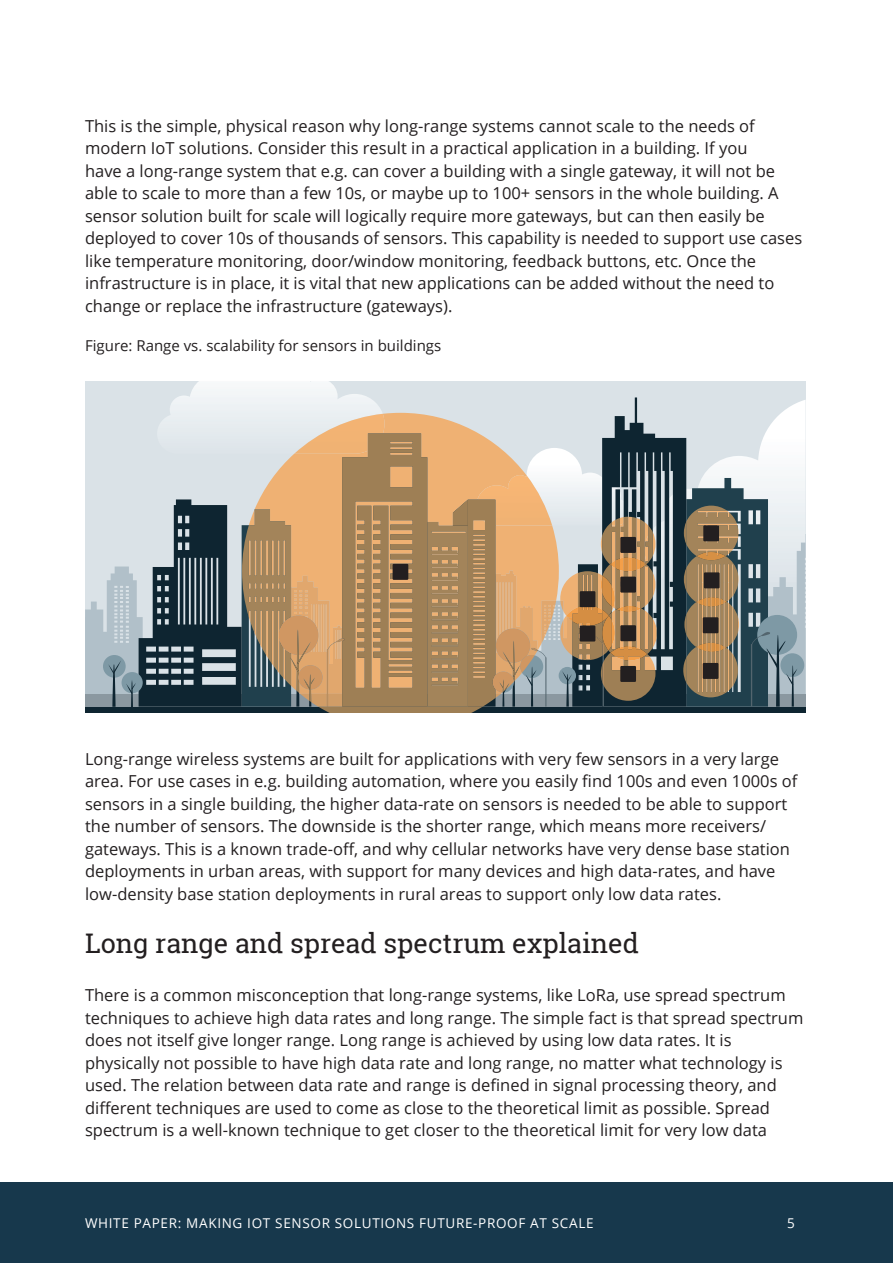
<style>
.page{position:relative;width:893px;height:1263px;background:#fff}
.page>*{position:absolute;margin:0;border:0;box-sizing:border-box;transform-origin:0 0}
.t1{font:27px "Roboto Slab";color:#231f20}
.Copy{font:16.5px/22.5px "Open Sans";color:#231f20}
.Copy-2{font:15px "Open Sans";color:#231f20}
.t2{font:13.5px "Open Sans";letter-spacing:.05em;color:#fff}
</style>
<div class="page">
<div style="left:0;top:1182px;width:893px;height:81px;background:#17384c"></div>
<svg style="left:85px;top:381px;width:721px;height:331px;background:#aea494"></svg>
<div style="left:393px;top:564px;width:15px;height:16px;background:#231f20"></div>
<div style="left:580px;top:591px;width:15px;height:16px;background:#231f20"></div>
<div style="left:620px;top:537px;width:16px;height:16px;background:#231f20"></div>
<div style="left:620px;top:577px;width:16px;height:16px;background:#231f20"></div>
<div style="left:620px;top:625px;width:16px;height:16px;background:#231f20"></div>
<div style="left:620px;top:666px;width:16px;height:16px;background:#231f20"></div>
<div style="left:703px;top:663px;width:15px;height:16px;background:#231f20"></div>
<div style="left:703px;top:617px;width:15px;height:16px;background:#231f20"></div>
<div style="left:704px;top:572px;width:16px;height:16px;background:#231f20"></div>
<div style="left:703px;top:525px;width:16px;height:16px;background:#231f20"></div>
<div style="left:580px;top:625px;width:15px;height:16px;background:#231f20"></div>
<p class="Copy" style="left:85px;top:114px;width:719px">This is the simple, physical reason why long-range systems cannot scale to the needs of modern IoT solutions. Consider this result in a practical application in a building. If you<br>have a long-range system that e.g. can cover a building with a single gateway, it will not be able to scale to more than a few 10s, or maybe up to 100+ sensors in the whole building. A sensor solution built for scale will logically require more gateways, but can then easily be deployed to cover 10s of thousands of sensors. This capability is needed to support use cases like temperature monitoring, door/window monitoring, feedback buttons, etc. Once the infrastructure is in place, it is vital that new applications can be added without the need to change or replace the infrastructure (gateways).</p>
<p class="Copy-2" style="left:85px;top:335px;width:358px">Figure: Range vs. scalability for sensors in buildings</p>
<p class="Copy" style="left:85px;top:747px;width:714px">Long-range wireless systems are built for applications with very few sensors in a very large area. For use cases in e.g. building automation, where you easily find 100s and even 1000s of sensors in a single building, the higher data-rate on sensors is needed to be able to support the number of sensors. The downside is the shorter range, which means more receivers/ gateways. This is a known trade-off, and why cellular networks have very dense base station deployments in urban areas, with support for many devices and high data-rates, and have low-density base station deployments in rural areas to support only low data rates.</p>
<h1 class="t1" style="left:85px;top:925px;width:555px">Long range and spread spectrum explained</h1>
<p class="Copy" style="left:85px;top:984px;width:720px">There is a common misconception that long-range systems, like LoRa, use spread spectrum techniques to achieve high data rates and long range. The simple fact is that spread spectrum does not itself give longer range. Long range is achieved by using low data rates. It is physically not possible to have high data rate and long range, no matter what technology is used. The relation between data rate and range is defined in signal processing theory, and different techniques are used to come as close to the theoretical limit as possible. Spread spectrum is a well-known technique to get closer to the theoretical limit for very low data</p>
<p class="t2" style="left:85px;top:1214px;width:510px">WHITE PAPER: MAKING IOT SENSOR SOLUTIONS FUTURE-PROOF AT SCALE</p>
<p class="t2" style="left:787px;top:1214px;width:9px">5</p>
</div>
